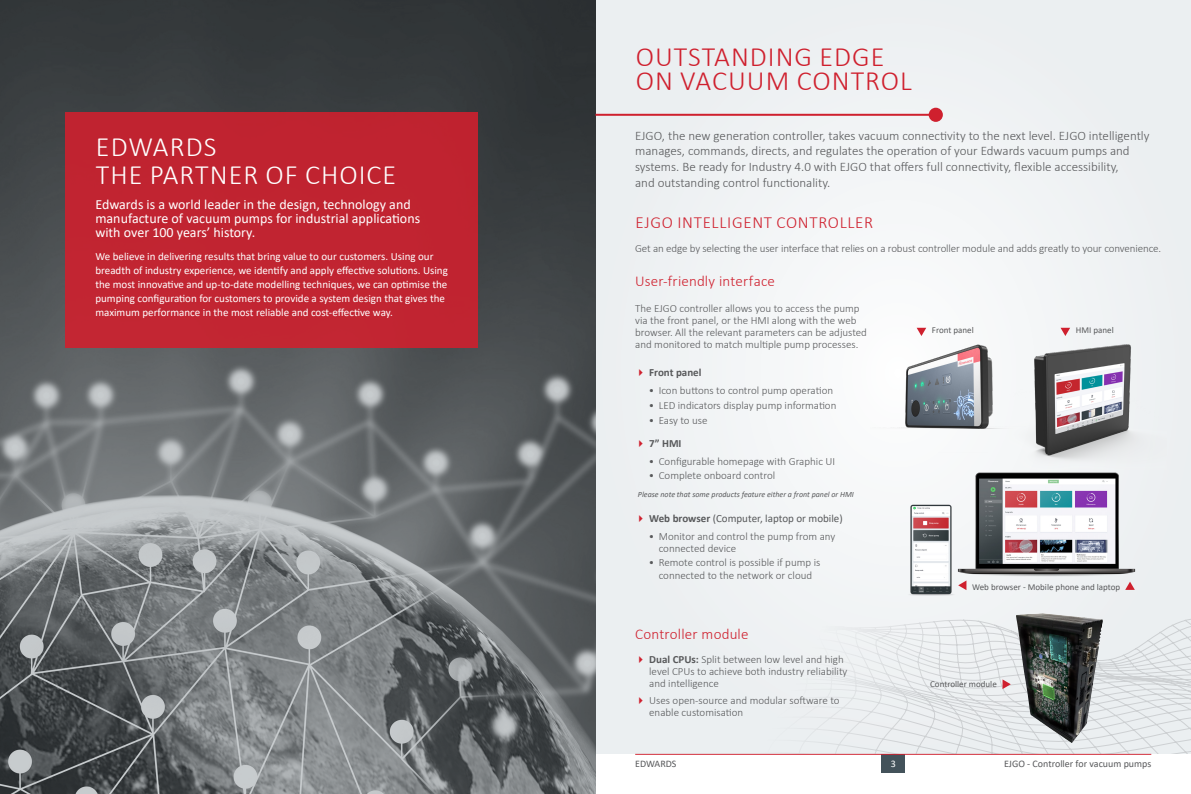
<style>
.page{position:relative;width:1191px;height:794px;background:#fff}
.page>*{position:absolute;margin:0;border:0;box-sizing:border-box;transform-origin:0 0}
.t1{font:300 28px/24px "Calibri";letter-spacing:.035em;color:#cf202e}
.t2{font:300 28px/28px "Calibri";letter-spacing:.035em;color:#fff}
.t3{font:300 17px "Calibri";letter-spacing:.04em;color:#cf202e}
.t4{font:300 15px "Calibri";letter-spacing:.01em;color:#cf202e}
.t5{font:14px/14px "Calibri";color:#fff}
.t6{font:300 13px/15.6px "Calibri";color:#58595b}
.t7{font:300 11px/12px "Calibri";color:#58595b}
.t8{font:11px/14px "Calibri";color:#fff}
.t9{font:11px "Calibri";color:#58595b}
.t10{font:700 11px "Calibri";color:#58595b}
.t11{font:10px "Calibri";color:#58595b}
.t12{font:10px "Calibri";color:#fff}
.t13{font:9px "Calibri";color:#58595b}
.t14{font:italic 8px "Calibri";color:#58595b}
.s1{font-weight:700}
</style>
<div class="page">
<div style="left:881px;top:754px;width:24px;height:18px;background:#43525a"></div>
<hr style="left:635px;top:754px;width:516px;height:1px;background:#cf202e">
<div style="left:595px;top:0;width:596px;height:754px;background:#eff2f3"></div>
<svg style="left:810px;top:620px;width:137px;height:134px"></svg>
<img style="left:0;top:0;width:595px;height:794px">
<div style="left:65px;top:112px;width:413px;height:236px;background:#c12431"></div>
<img style="left:870px;top:331px;width:124px;height:112px">
<img style="left:1034px;top:344px;width:100px;height:115px">
<svg style="left:1060px;top:328px;width:10px;height:8px"></svg>
<svg style="left:947px;top:619px;width:244px;height:135px"></svg>
<svg style="left:916px;top:328px;width:10px;height:8px"></svg>
<hr style="left:595px;top:114px;width:340px;height:2px;background:#cf202e">
<div style="left:928px;top:108px;width:15px;height:14px;background:#cf202e;border-radius:50%"></div>
<img style="left:975px;top:472px;width:161px;height:118px">
<img style="left:910px;top:498px;width:76px;height:98px">
<svg style="left:1125px;top:581px;width:9px;height:9px"></svg>
<svg style="left:958px;top:580px;width:8px;height:10px"></svg>
<img style="left:1016px;top:613px;width:44px;height:122px">
<svg style="left:595px;top:627px;width:215px;height:127px"></svg>
<h1 class="t2" style="left:96px;top:132px;width:302px">EDWARDS<br>THE PARTNER OF CHOICE</h1>
<p class="t5" style="left:95px;top:197px;width:326px">Edwards is a world leader in the design, technology and manufacture of vacuum pumps for industrial applications with over 100 years’ history.</p>
<p class="t8" style="left:95px;top:249px;width:354px">We believe in delivering results that bring value to our customers. Using our breadth of industry experience, we identify and apply effective solutions. Using the most innovative and up-to-date modelling techniques, we can optimise the pumping configuration for customers to provide a system design that gives the maximum performance in the most reliable and cost-effective way.</p>
<h1 class="t1" style="left:636px;top:45px;width:278px">OUTSTANDING EDGE<br>ON VACUUM CONTROL</h1>
<p class="t6" style="left:635px;top:127px;width:516px">EJGO, the new generation controller, takes vacuum connectivity to the next level. EJGO intelligently manages, commands, directs, and regulates the operation of your Edwards vacuum pumps and systems. Be ready for Industry 4.0 with EJGO that offers full connectivity, flexible accessibility,<br>and outstanding control functionality.</p>
<h2 class="t3" style="left:635px;top:212px;width:239px">EJGO INTELLIGENT CONTROLLER</h2>
<p class="t7" style="left:635px;top:242px;width:527px">Get an edge by selecting the user interface that relies on a robust controller module and adds greatly to your convenience.</p>
<h3 class="t4" style="left:635px;top:272px;width:141px">User-friendly interface</h3>
<p class="t7" style="left:635px;top:302px;width:233px">The EJGO controller allows you to access the pump via the front panel, or the HMI along with the web browser. All the relevant parameters can be adjusted and monitored to match multiple pump processes.</p>
<p class="t10" style="left:649px;top:365px;width:54px">Front panel</p>
<p class="t7" style="left:648px;top:384px;width:186px">• Icon buttons to control pump operation</p>
<p class="t7" style="left:648px;top:399px;width:189px">• LED indicators display pump information</p>
<p class="t7" style="left:648px;top:414px;width:60px">• Easy to use</p>
<p class="t10" style="left:649px;top:435px;width:34px">7” HMI</p>
<p class="t7" style="left:648px;top:455px;width:188px">• Configurable homepage with Graphic UI</p>
<p class="t7" style="left:648px;top:469px;width:128px">• Complete onboard control</p>
<p class="t14" style="left:638px;top:489px;width:218px">Please note that some products feature either a front panel or HMI</p>
<p class="t9" style="left:649px;top:510px;width:195px"><span class="s1">Web browser</span> (Computer, laptop or mobile)</p>
<p class="t7" style="left:658px;top:530px;width:178px;text-indent:-10px">• Monitor and control the pump from any connected device</p>
<p class="t7" style="left:648px;top:557px;width:173px;text-align:center">• Remote control is possible if pump is connected to the network or cloud</p>
<h3 class="t4" style="left:635px;top:625px;width:115px">Controller module</h3>
<p class="t7" style="left:649px;top:653px;width:200px"><span class="s1">Dual CPUs:</span> Split between low level and high level CPUs to achieve both industry reliability and intelligence</p>
<p class="t7" style="left:649px;top:694px;width:192px">Uses open-source and modular software to enable customisation</p>
<p class="t13" style="left:932px;top:324px;width:43px">Front panel</p>
<p class="t13" style="left:1075px;top:324px;width:39px">HMI panel</p>
<p class="t13" style="left:972px;top:580px;width:150px">Web browser - Mobile phone and laptop</p>
<p class="t13" style="left:930px;top:678px;width:68px">Controller module</p>
<p class="t11" style="left:635px;top:757px;width:43px">EDWARDS</p>
<p class="t12" style="left:890px;top:757px;width:7px">3</p>
<p class="t11" style="left:1004px;top:757px;width:149px">EJGO - Controller for vacuum pumps</p>
</div>
